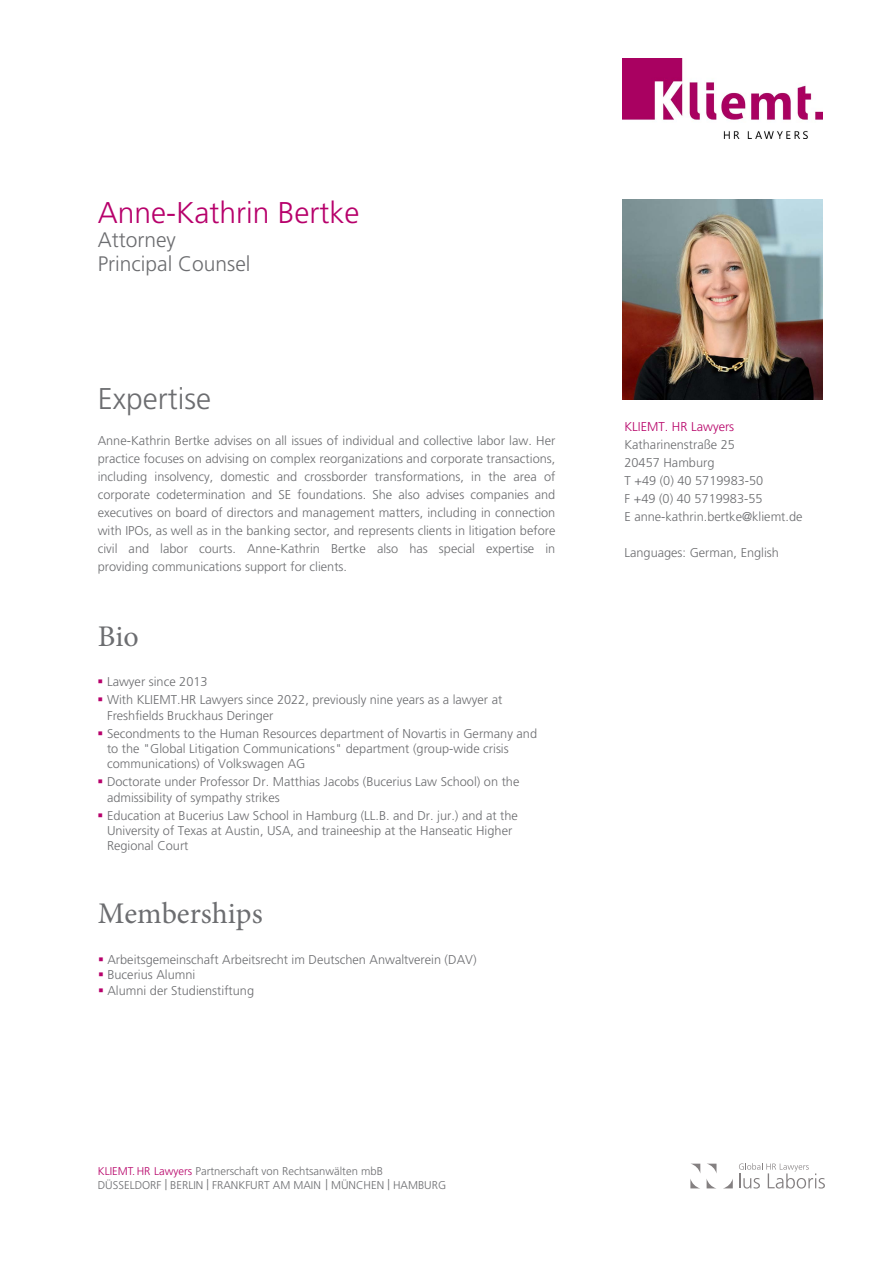
<style>
.page{position:relative;width:893px;height:1263px;background:#fff}
.page>*{position:absolute;margin:0;border:0;box-sizing:border-box;transform-origin:0 0}
.t1{font:300 30px "Frutiger LT Pro";color:#b7006b}
.t2{font:30px "Minion Pro";color:#6c6d70}
.t3{font:300 30px "Frutiger LT Pro";color:#6c6d70}
.t4{font:300 21px/24px "Frutiger LT Pro";color:#6c6d70}
.t5{font:300 12.75px/18px "Frutiger LT Pro";color:#6c6d70}
.t6{font:300 11.25px/13.6px "Frutiger";color:#6c6d70}
.s1{color:#b7006b}
.s2{color:#b70369}
.s3{font-family:"Frutiger LT Pro";color:#b70369}
.s4{font-size:14.7px}
.s5{font-family:"Frutiger";color:#b70369}
.s6{font-family:"Frutiger"}
</style>
<div class="page">
<svg style="left:690px;top:1164px;width:10px;height:24px"></svg>
<svg style="left:724px;top:1179px;width:9px;height:9px"></svg>
<svg style="left:707px;top:1164px;width:9px;height:24px"></svg>
<svg style="left:739px;top:1163px;width:86px;height:25px"></svg>
<img style="left:623px;top:200px;width:199px;height:199px">
<img style="left:623px;top:58px;width:200px;height:81px">
<h1 class="t1" style="left:98px;top:195px;width:263px">Anne-Kathrin Bertke</h1>
<h2 class="t4" style="left:98px;top:228px;width:154px">Attorney<br>Principal Counsel</h2>
<h1 class="t3" style="left:98px;top:381px;width:115px">Expertise</h1>
<p class="t5" style="left:98px;top:432px;width:459px;text-align:justify">Anne-Kathrin Bertke advises on all issues of individual and collective labor law. Her practice focuses on advising on complex reorganizations and corporate transactions, including insolvency, domestic and crossborder transformations, in the area of corporate codetermination and SE foundations. She also advises companies and executives on board of directors and management matters, including in connection with IPOs, as well as in the banking sector, and represents clients in litigation before civil and labor courts. Anne-Kathrin Bertke also has special expertise in providing communications support for clients.</p>
<h1 class="t2" style="left:98px;top:616px;width:42px">Bio</h1>
<p class="t5" style="left:98px;top:673px;width:111px"><span class="s1">▪</span> Lawyer since 2013</p>
<p class="t5" style="left:107px;top:692px;width:397px;line-height:15.3px;text-indent:-9px"><span class="s1">▪</span> With KLIEMT.HR Lawyers since 2022, previously nine years as a lawyer at<br>Freshfields Bruckhaus Deringer</p>
<p class="t5" style="left:107px;top:726px;width:432px;line-height:15.3px;text-indent:-9px"><span class="s1">▪</span> Secondments to the Human Resources department of Novartis in Germany and to the "Global Litigation Communications" department (group-wide crisis communications) of Volkswagen AG</p>
<p class="t5" style="left:107px;top:774px;width:414px;line-height:15.3px;text-indent:-9px"><span class="s1">▪</span> Doctorate under Professor Dr. Matthias Jacobs (Bucerius Law School) on the admissibility of sympathy strikes</p>
<p class="t5" style="left:107px;top:808px;width:412px;line-height:15.3px;text-indent:-9px"><span class="s1">▪</span> Education at Bucerius Law School in Hamburg (LL.B. and Dr. jur.) and at the<br>University of Texas at Austin, USA, and traineeship at the Hanseatic Higher<br>Regional Court</p>
<h1 class="t2" style="left:98px;top:893px;width:166px">Memberships</h1>
<p class="t5" style="left:98px;top:950px;width:380px"><span class="s1">▪</span> Arbeitsgemeinschaft Arbeitsrecht im Deutschen Anwaltverein (DAV)</p>
<p class="t5" style="left:98px;top:965px;width:99px"><span class="s1">▪</span> Bucerius Alumni</p>
<p class="t5" style="left:98px;top:981px;width:158px"><span class="s1">▪</span> Alumni der Studienstiftung</p>
<p class="t6" style="left:98px;top:1164px;width:350px"><span class="s2">KLIEMT.</span><span class="s3">HR Lawyers</span> Partnerschaft von Rechtsanwälten mbB<br>DÜSSELDORF <span class="s4">|</span> BERLIN <span class="s4">|</span> FRANKFURT AM MAIN <span class="s4">|</span> MÜNCHEN <span class="s4">|</span> HAMBURG</p>
<p class="t5" style="left:624px;top:417px;width:180px"><span class="s5">KLIEMT.</span> <span class="s2">HR Lawyers<br></span>Katharinenstraße 25<br>20457 Hamburg<br><span class="s6">T +49 (0)</span> 40 5719983-50<br><span class="s6">F +49 (0)</span> 40 5719983-55<br><span class="s6">E</span> anne-kathrin.bertke<span class="s6">@kliemt.de</span></p>
<p class="t5" style="left:624px;top:544px;width:156px">Languages: German<span class="s6">, English</span></p>
</div>
